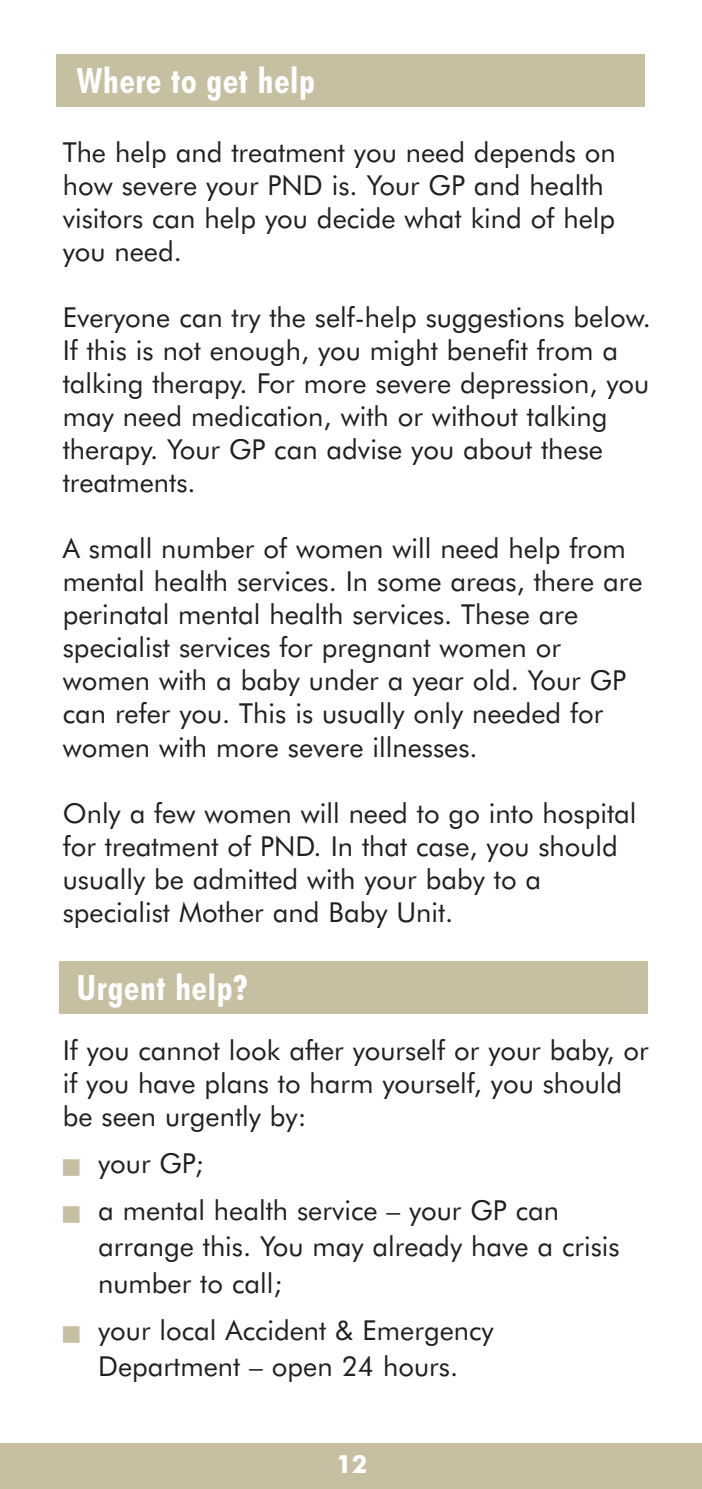
<style>
.page{position:relative;width:702px;height:1489px;background:#fff}
.page>*{position:absolute;margin:0;border:0;box-sizing:border-box;transform-origin:0 0}
.t1{font:700 condensed 35px "Futura BT";letter-spacing:.02em;color:#fff}
.t2{font:27.5px/33px "Futura BT";color:#231f20}
.t3{font:700 25px "Futura BT";color:#fff}
.s1{color:#c7bfa2}
</style>
<div class="page">
<div style="left:57px;top:55px;width:588px;height:52px;background:#c7bfa2"></div>
<div style="left:59px;top:961px;width:588px;height:52px;background:#c7bfa2"></div>
<div style="left:0;top:1443px;width:702px;height:45px;background:#c7bfa2"></div>
<p class="t1" style="left:77px;top:66px;width:240px">Where to get help</p>
<p class="t2" style="left:63px;top:138px;width:554px">The help and treatment you need depends on how severe your PND is. Your GP and health visitors can help you decide what kind of help you need.</p>
<p class="t2" style="left:63px;top:303px;width:589px">Everyone can try the self-help suggestions below.<br>If this is not enough, you might benefit from a talking therapy. For more severe depression, you may need medication, with or without talking therapy. Your GP can advise you about these treatments.</p>
<p class="t2" style="left:63px;top:534px;width:581px">A small number of women will need help from mental health services. In some areas, there are perinatal mental health services. These are specialist services for pregnant women or women with a baby under a year old. Your GP can refer you. This is usually only needed for women with more severe illnesses.</p>
<p class="t2" style="left:63px;top:798px;width:575px">Only a few women will need to go into hospital for treatment of PND. In that case, you should usually be admitted with your baby to a specialist Mother and Baby Unit.</p>
<p class="t1" style="left:77px;top:973px;width:173px">Urgent help?</p>
<p class="t2" style="left:63px;top:1036px;width:587px">If you cannot look after yourself or your baby, or if you have plans to harm yourself, you should be seen urgently by:</p>
<p class="t2" style="left:63px;top:1149px;width:142px"><span class="s1">■</span> your GP;</p>
<p class="t2" style="left:98px;top:1194px;width:523px;line-height:36.2px;text-indent:-35px"><span class="s1">■</span> a mental health service – your GP can arrange this. You may already have a crisis number to call;</p>
<p class="t2" style="left:63px;top:1313px;width:432px;line-height:36.2px;text-align:center"><span class="s1">■</span> your local Accident &amp; Emergency<br>Department – open 24 hours.</p>
<p class="t3" style="left:336px;top:1453px;width:33px">12</p>
</div>
